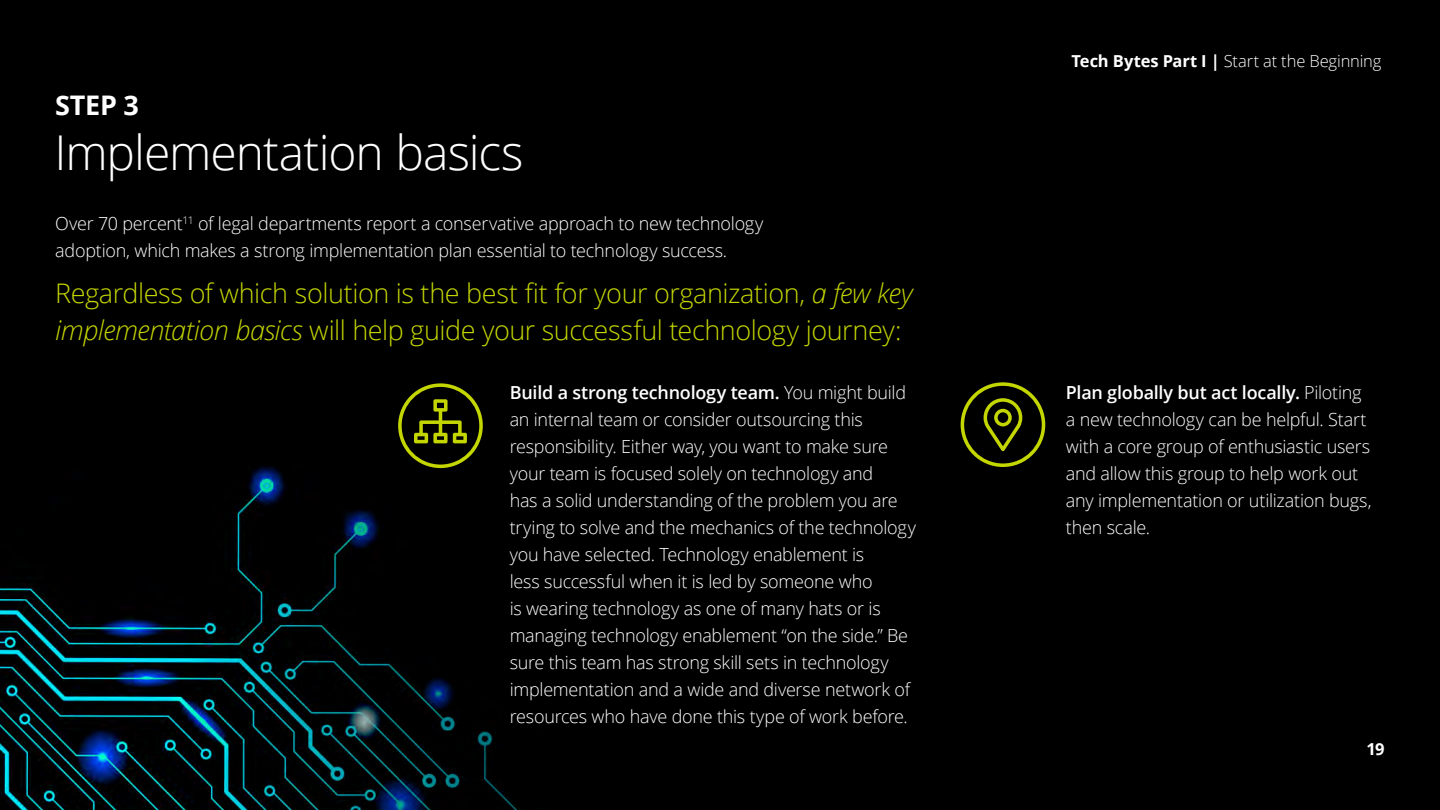
<style>
.page{position:relative;width:1440px;height:810px;background:#000}
.page>*{position:absolute;margin:0;border:0;box-sizing:border-box;transform-origin:0 0}
.Story_heading_light{font:300 48px "Open Sans";letter-spacing:-.02em;color:#fff}
.Quote_pullout_meduim{font:300 27px/37.5px "Open Sans";letter-spacing:-.015em;color:#c4d600}
.Section_title__12_18{font:700 27px "Open Sans";color:#fff}
.Body_copy__12_18pt{font:300 18px/27px "Open Sans";letter-spacing:-.015em;color:#fff}
.t1{font:300 16.5px "Open Sans";letter-spacing:-.01em;color:#fff}
.t2{font:700 16.5px "Open Sans";color:#fff}
.s1{font-style:italic}
.s2{font-weight:700}
.s3{font-weight:600}
</style>
<div class="page">
<img style="left:0;top:466px;width:518px;height:344px">
<svg style="left:0;top:466px;width:90px;height:102px"></svg>
<svg style="left:961px;top:382px;width:84px;height:85px"></svg>
<svg style="left:398px;top:383px;width:85px;height:85px"></svg>
<p class="Section_title__12_18" style="left:55px;top:86px;width:85px">STEP 3</p>
<p class="Story_heading_light" style="left:55px;top:120px;width:471px">Implementation basics</p>
<p class="Body_copy__12_18pt" style="left:55px;top:209px;width:710px">Over 70 percent<sup>11</sup> of legal departments report a conservative approach to new technology adoption, which makes a strong implementation plan essential to technology success.</p>
<p class="Quote_pullout_meduim" style="left:55px;top:274px;width:859px">Regardless of which solution is the best fit for your organization, <span class="s1">a few key implementation basics</span> will help guide your successful technology journey:</p>
<p class="t1" style="left:1072px;top:50px;width:311px"><span class="s2">Tech Bytes Part I |</span> Start at the Beginning</p>
<p class="Body_copy__12_18pt" style="left:510px;top:379px;width:408px"><span class="s3">Build a strong technology team.</span> You might build an internal team or consider outsourcing this responsibility. Either way, you want to make sure your team is focused solely on technology and<br>has a solid understanding of the problem you are trying to solve and the mechanics of the technology you have selected. Technology enablement is<br>less successful when it is led by someone who<br>is wearing technology as one of many hats or is managing technology enablement “on the side.” Be sure this team has strong skill sets in technology implementation and a wide and diverse network of resources who have done this type of work before.</p>
<p class="Body_copy__12_18pt" style="left:1066px;top:379px;width:307px"><span class="s3">Plan globally but act locally.</span> Piloting a new technology can be helpful. Start with a core group of enthusiastic users and allow this group to help work out any implementation or utilization bugs, then scale.</p>
<p class="t2" style="left:1366px;top:737px;width:20px">19</p>
</div>
